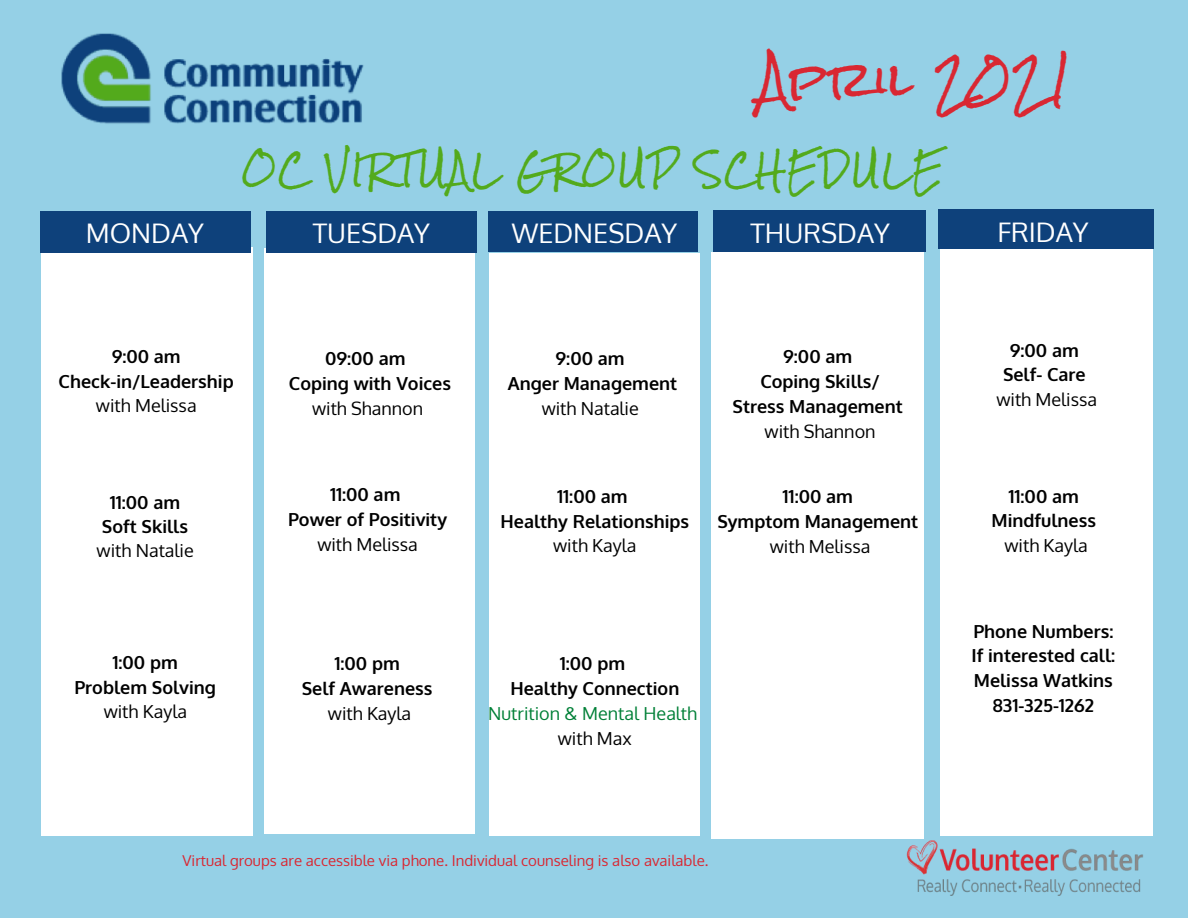
<style>
.page{position:relative;width:1188px;height:918px;background:#95d0e6}
.page>*{position:absolute;margin:0;border:0;box-sizing:border-box;transform-origin:0 0}
.t1{font:48px "Rock Salt";color:#d92732}
.t2{font:33px "Rock Salt";letter-spacing:.05em;color:#53aa1c}
.t3{font:27px "Oxygen";color:#fff}
.t4{font:700 18px "Oxygen";color:#000}
.t5{font:18px "Oxygen";color:#000}
.t6{font:18px "Oxygen";color:#008037}
.t7{font:15px "Oxygen";color:#d92732}
</style>
<div class="page">
<div style="left:42px;top:248px;width:210px;height:588px;background:#fff"></div>
<div style="left:264px;top:248px;width:211px;height:586px;background:#fff"></div>
<div style="left:490px;top:253px;width:210px;height:582px;background:#fff"></div>
<div style="left:712px;top:253px;width:211px;height:586px;background:#fff"></div>
<div style="left:940px;top:246px;width:213px;height:589px;background:#fff"></div>
<div style="left:41px;top:211px;width:210px;height:42px;background:#0e417b"></div>
<div style="left:266px;top:211px;width:211px;height:42px;background:#0e417b"></div>
<img style="left:61px;top:33px;width:303px;height:91px">
<img style="left:906px;top:841px;width:237px;height:55px">
<div style="left:488px;top:211px;width:209px;height:41px;background:#0e417b"></div>
<div style="left:713px;top:211px;width:213px;height:41px;background:#0e417b"></div>
<div style="left:938px;top:209px;width:216px;height:40px;background:#0e417b"></div>
<p class="t1" style="left:758px;top:54px;width:316px">April 2021</p>
<p class="t2" style="left:241px;top:153px;width:704px">OC VIRTUAL GROUP SCHEDULE</p>
<p class="t3" style="left:86px;top:216px;width:120px">MONDAY</p>
<p class="t3" style="left:313px;top:216px;width:119px">TUESDAY</p>
<p class="t3" style="left:512px;top:216px;width:167px">WEDNESDAY</p>
<p class="t3" style="left:750px;top:215px;width:141px">THURSDAY</p>
<p class="t3" style="left:998px;top:214px;width:93px">FRIDAY</p>
<p class="t4" style="left:112px;top:345px;width:71px">9:00 am</p>
<p class="t4" style="left:59px;top:369px;width:177px">Check-in/Leadership</p>
<p class="t5" style="left:96px;top:394px;width:102px">with Melissa</p>
<p class="t4" style="left:110px;top:490px;width:72px">11:00 am</p>
<p class="t4" style="left:102px;top:515px;width:88px">Soft Skills</p>
<p class="t5" style="left:97px;top:539px;width:99px">with Natalie</p>
<p class="t4" style="left:113px;top:651px;width:67px">1:00 pm</p>
<p class="t4" style="left:74px;top:675px;width:143px">Problem Solving</p>
<p class="t5" style="left:104px;top:700px;width:85px">with Kayla</p>
<p class="t4" style="left:325px;top:347px;width:82px">09:00 am</p>
<p class="t4" style="left:289px;top:372px;width:164px">Coping with Voices</p>
<p class="t5" style="left:312px;top:397px;width:113px">with Shannon</p>
<p class="t4" style="left:330px;top:483px;width:72px">11:00 am</p>
<p class="t4" style="left:288px;top:508px;width:161px">Power of Positivity</p>
<p class="t5" style="left:317px;top:533px;width:102px">with Melissa</p>
<p class="t4" style="left:556px;top:347px;width:71px">9:00 am</p>
<p class="t4" style="left:508px;top:372px;width:171px">Anger Management</p>
<p class="t5" style="left:542px;top:396px;width:99px">with Natalie</p>
<p class="t4" style="left:557px;top:484px;width:72px">11:00 am</p>
<p class="t4" style="left:501px;top:509px;width:190px">Healthy Relationships</p>
<p class="t5" style="left:553px;top:534px;width:85px">with Kayla</p>
<p class="t4" style="left:783px;top:345px;width:71px">9:00 am</p>
<p class="t4" style="left:760px;top:370px;width:121px">Coping Skills/</p>
<p class="t4" style="left:733px;top:395px;width:172px">Stress Management</p>
<p class="t5" style="left:765px;top:420px;width:113px">with Shannon</p>
<p class="t4" style="left:783px;top:485px;width:72px">11:00 am</p>
<p class="t4" style="left:717px;top:510px;width:202px">Symptom Management</p>
<p class="t5" style="left:770px;top:535px;width:102px">with Melissa</p>
<p class="t4" style="left:335px;top:651px;width:67px">1:00 pm</p>
<p class="t4" style="left:302px;top:676px;width:132px">Self Awareness</p>
<p class="t5" style="left:328px;top:701px;width:85px">with Kayla</p>
<p class="t4" style="left:560px;top:652px;width:67px">1:00 pm</p>
<p class="t4" style="left:510px;top:677px;width:171px">Healthy Connection</p>
<p class="t6" style="left:488px;top:702px;width:210px">Nutrition &amp; Mental Health</p>
<p class="t5" style="left:558px;top:727px;width:75px">with Max</p>
<p class="t4" style="left:1010px;top:338px;width:71px">9:00 am</p>
<p class="t4" style="left:1003px;top:363px;width:84px">Self- Care</p>
<p class="t5" style="left:996px;top:388px;width:102px">with Melissa</p>
<p class="t4" style="left:1009px;top:484px;width:72px">11:00 am</p>
<p class="t4" style="left:992px;top:509px;width:106px">Mindfulness</p>
<p class="t5" style="left:1005px;top:534px;width:85px">with Kayla</p>
<p class="t4" style="left:973px;top:619px;width:142px">Phone Numbers:</p>
<p class="t4" style="left:972px;top:644px;width:145px">If interested call:</p>
<p class="t4" style="left:974px;top:669px;width:141px">Melissa Watkins</p>
<p class="t4" style="left:993px;top:693px;width:103px">831-325-1262</p>
<p class="t7" style="left:183px;top:850px;width:527px">Virtual groups are accessible via phone. Individual counseling is also available.</p>
</div>
